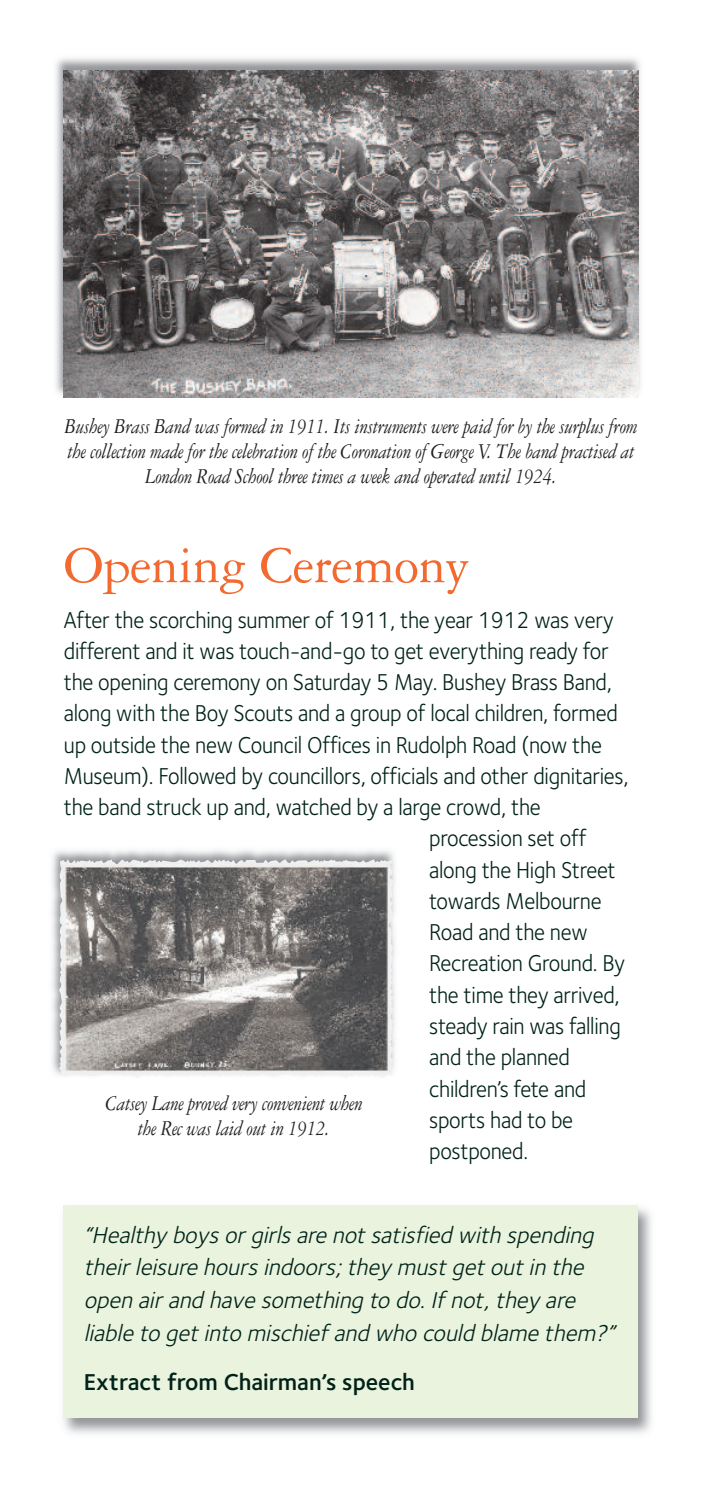
<style>
.page{position:relative;width:702px;height:1489px;background:#fff}
.page>*{position:absolute;margin:0;border:0;box-sizing:border-box;transform-origin:0 0}
.t1{font:55px "Garamond Three";letter-spacing:-.01em;color:#f26a30}
.t2{font:23.75px "Foundry Sterling";letter-spacing:-.015em;color:#002219;scale:.93 1}
.t3{font:italic 23.75px/32.5px "Foundry Sterling";color:#002219}
.t4{font:600 23.75px "Foundry Sterling";color:#002219}
.t5{font:italic 22.5px/25px "Garamond Three";letter-spacing:-.015em;color:#231f20;text-align:center;scale:.85 1}
</style>
<div class="page">
<img style="left:55px;top:58px;width:586px;height:340px">
<img style="left:64px;top:71px;width:574px;height:326px">
<img style="left:52px;top:850px;width:343px;height:225px">
<img style="left:60px;top:859px;width:334px;height:219px">
<img style="left:63px;top:1205px;width:588px;height:229px">
<div style="left:64px;top:1205px;width:574px;height:212px;background:#eaf3de"></div>
<p class="t5" style="left:65px;top:415px;width:675px">Bushey Brass Band was formed in 1911. Its instruments were paid for by the surplus from the collection made for the celebration of the Coronation of George V. The band practised at<br>London Road School three times a week and operated until 1924.</p>
<h1 class="t1" style="left:64px;top:546px;width:407px">Opening Ceremony</h1>
<p class="t2" style="left:64px;top:610px;width:592px">After the scorching summer of 1911, the year 1912 was very</p>
<p class="t2" style="left:64px;top:641px;width:587px">different and it was touch-and-go to get everything ready for</p>
<p class="t2" style="left:64px;top:673px;width:591px">the opening ceremony on Saturday 5 May. Bushey Brass Band,</p>
<p class="t2" style="left:64px;top:704px;width:597px">along with the Boy Scouts and a group of local children, formed</p>
<p class="t2" style="left:64px;top:735px;width:580px">up outside the new Council Offices in Rudolph Road (now the</p>
<p class="t2" style="left:64px;top:766px;width:609px">Museum). Followed by councillors, officials and other dignitaries,</p>
<p class="t2" style="left:64px;top:798px;width:514px">the band struck up and, watched by a large crowd, the</p>
<p class="t2" style="left:429px;top:829px;width:171px">procession set off</p>
<p class="t2" style="left:429px;top:860px;width:202px">along the High Street</p>
<p class="t2" style="left:429px;top:891px;width:187px">towards Melbourne</p>
<p class="t2" style="left:429px;top:923px;width:172px">Road and the new</p>
<p class="t2" style="left:429px;top:954px;width:212px">Recreation Ground. By</p>
<p class="t2" style="left:429px;top:985px;width:206px">the time they arrived,</p>
<p class="t2" style="left:429px;top:1016px;width:208px">steady rain was falling</p>
<p class="t2" style="left:429px;top:1048px;width:153px">and the planned</p>
<p class="t2" style="left:429px;top:1079px;width:170px">children’s fete and</p>
<p class="t2" style="left:429px;top:1110px;width:156px">sports had to be</p>
<p class="t2" style="left:429px;top:1141px;width:108px">postponed.</p>
<p class="t5" style="left:105px;top:1092px;width:304px">Catsey Lane proved very convenient when the Rec was laid out in 1912.</p>
<p class="t3" style="left:84px;top:1220px;width:537px">“Healthy boys or girls are not satisfied with spending their leisure hours indoors; they must get out in the open air and have something to do. If not, they are liable to get into mischief and who could blame them?”</p>
<p class="t4" style="left:84px;top:1372px;width:332px">Extract from Chairman’s speech</p>
</div>
